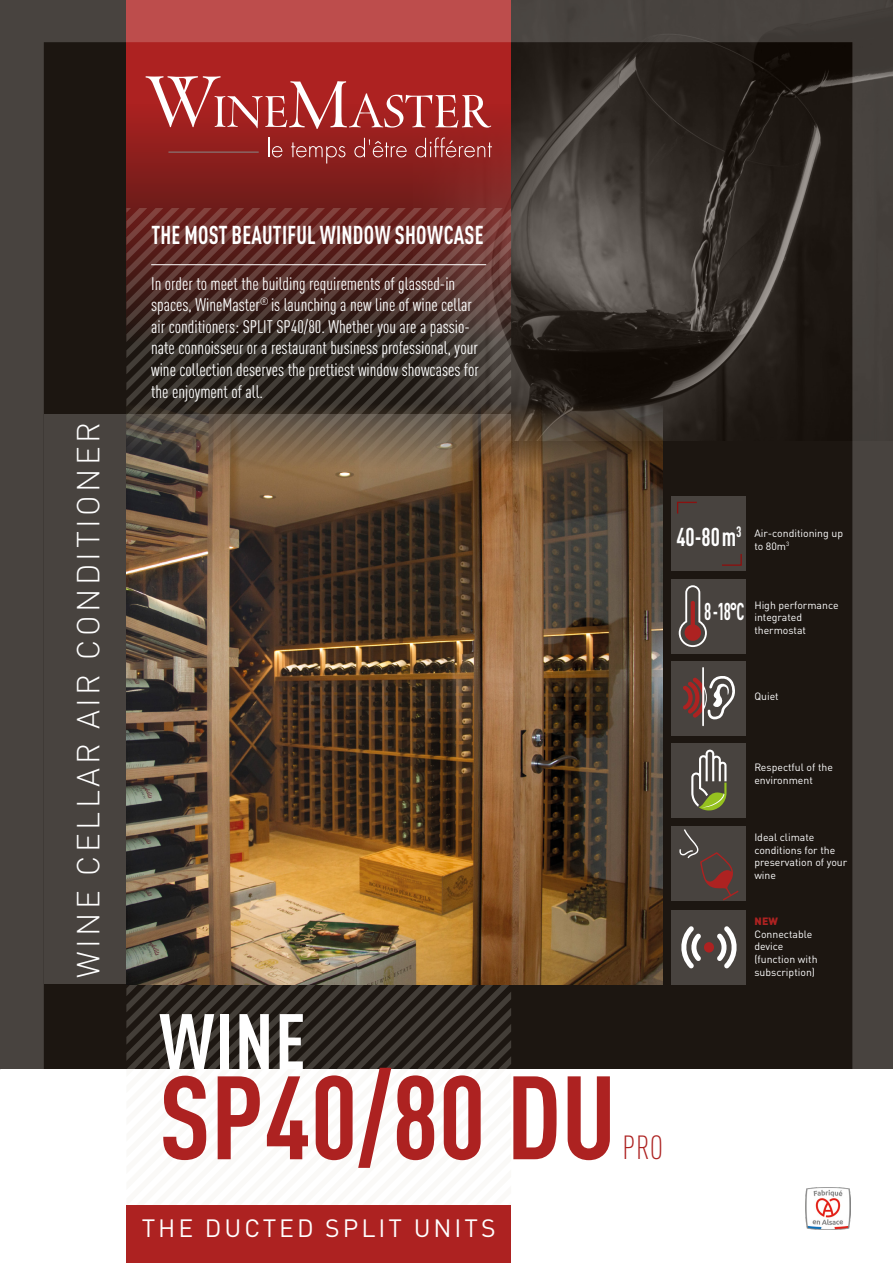
<style>
.page{position:relative;width:893px;height:1263px;background:#fff}
.page>*{position:absolute;margin:0;border:0;box-sizing:border-box;transform-origin:0 0}
.t1{font:700 condensed 116.4px "DIN Pro";color:#ad2221}
.t2{font:700 condensed 77.4px "DIN Pro";color:#fff}
.t3{font:300 condensed 33px "DIN Pro";color:#ad2221}
.t4{font:300 31.5px "DIN Pro";letter-spacing:.11em;color:#fff}
.t5{font:700 condensed 25.5px "DIN Pro";letter-spacing:.01em;color:#fff;scale:.88 1}
.t6{font:700 condensed 25.5px "DIN Pro";letter-spacing:.01em;color:#fff;scale:.9 1}
.t7{font:24.75px "DIN Pro";letter-spacing:.12em;color:#fff}
.t8{font:700 condensed 24px "DIN Pro";color:#fff;scale:.75 1}
.t9{font:condensed 18px/21.6px "DIN Pro";color:#fff}
.t10{font:700 condensed 14.85px "DIN Pro";color:#fff;scale:.9 1}
.t11{font:10.5px/12.6px "DIN Pro";color:#fff}
.t12{font:900 10.5px "DIN Pro";color:#ad2221}
</style>
<div class="page">
<img style="left:0;top:0;width:893px;height:1222px">
<div style="left:126px;top:1205px;width:385px;height:58px;background:#ad2221"></div>
<div style="left:672px;top:497px;width:74px;height:74px;background:#48433f"></div>
<svg style="left:677px;top:501px;width:20px;height:13px"></svg>
<svg style="left:722px;top:554px;width:20px;height:12px"></svg>
<hr style="left:151px;top:264px;width:335px;height:1px;background:#fff">
<hr style="left:168px;top:152px;width:91px;height:1px;background:#878787">
<svg style="left:268px;top:138px;width:14px;height:19px"></svg>
<svg style="left:291px;top:142px;width:54px;height:22px"></svg>
<svg style="left:354px;top:138px;width:53px;height:19px"></svg>
<svg style="left:415px;top:137px;width:77px;height:20px;background:#a54543"></svg>
<svg style="left:145px;top:76px;width:347px;height:53px;background:#b84a49"></svg>
<div style="left:672px;top:661px;width:74px;height:75px;background:#48433f"></div>
<svg style="left:683px;top:676px;width:52px;height:43px"></svg>
<hr style="left:702px;top:667px;width:2px;height:59px;background:#fff">
<div style="left:672px;top:744px;width:74px;height:74px;background:#48433f"></div>
<svg style="left:691px;top:750px;width:35px;height:60px"></svg>
<div style="left:672px;top:826px;width:74px;height:74px;background:#48433f"></div>
<svg style="left:679px;top:829px;width:60px;height:71px"></svg>
<div style="left:672px;top:579px;width:74px;height:74px;background:#48433f"></div>
<svg style="left:679px;top:585px;width:28px;height:62px"></svg>
<img style="left:806px;top:1187px;width:44px;height:43px">
<div style="left:672px;top:910px;width:74px;height:74px;background:#48433f"></div>
<div style="left:704px;top:942px;width:10px;height:10px;background:#ad2221;border-radius:50%"></div>
<svg style="left:717px;top:926px;width:20px;height:43px"></svg>
<svg style="left:681px;top:926px;width:20px;height:43px"></svg>
<p class="t4" style="left:64px;top:978px;width:557px;rotate:-90deg">WINE CELLAR AIR CONDITIONER</p>
<p class="t5" style="left:151px;top:216px;width:379px">THE MOST BEAUTIFUL WINDOW SHOWCASE</p>
<p class="t9" style="left:151px;top:271px;width:329px">In order to meet the building requirements of glassed-in spaces, WineMaster<sup>®</sup> is launching a new line of wine cellar air conditioners: SPLIT SP40/80. Whether you are a passio&shy;nate connoisseur or a restaurant business professional, your wine collection deserves the prettiest window showcases for the enjoyment of all.</p>
<p class="t10" style="left:736px;top:520px;width:7px">3</p>
<p class="t6" style="left:676px;top:517px;width:68px">40-80 m</p>
<p class="t11" style="left:754px;top:526px;width:90px">Air-conditioning up</p>
<p class="t11" style="left:754px;top:538px;width:36px">to 80m<sup>3</sup></p>
<p class="t8" style="left:704px;top:593px;width:55px">8 -18°C</p>
<p class="t11" style="left:754px;top:598px;width:86px">High performance integrated thermostat</p>
<p class="t11" style="left:754px;top:689px;width:26px">Quiet</p>
<p class="t2" style="left:159px;top:983px;width:148px">WINE</p>
<p class="t1" style="left:159px;top:1030px;width:458px">SP40/80 DU</p>
<p class="t3" style="left:622px;top:1124px;width:42px">PRO</p>
<p class="t7" style="left:142px;top:1208px;width:355px">THE DUCTED SPLIT UNITS</p>
<p class="t11" style="left:754px;top:760px;width:80px">Respectful of the environment</p>
<p class="t11" style="left:754px;top:830px;width:94px">Ideal climate conditions for the preservation of your wine</p>
<p class="t12" style="left:754px;top:912px;width:25px">NEW</p>
<p class="t11" style="left:754px;top:927px;width:59px">Connectable device</p>
<p class="t11" style="left:754px;top:952px;width:65px">(function with subscription)</p>
</div>
